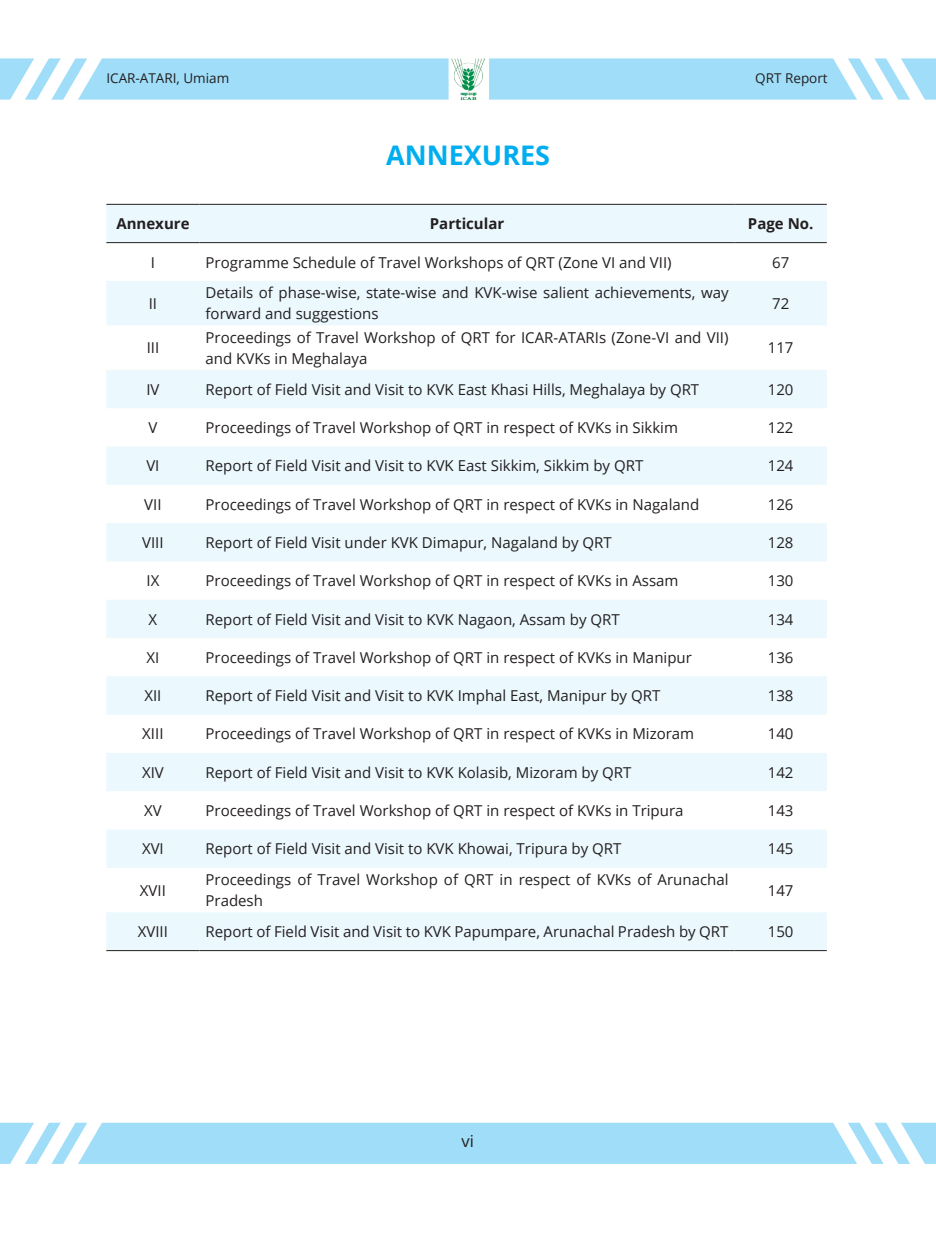
<style>
.page{position:relative;width:936px;height:1234px;background:#fff}
.page>*{position:absolute;margin:0;border:0;box-sizing:border-box;transform-origin:0 0}
.t1{font:700 27px "Open Sans";color:#00aeef}
.t2{font:16.5px "Open Sans";color:#231f20}
.t3{font:15px/21px "Open Sans";color:#231f20}
.t4{font:700 15px "Open Sans";color:#231f20}
.t5{font:13.5px "Open Sans";color:#231f20}
</style>
<div class="page">
<div style="left:1px;top:59px;width:934px;height:40px;background:#9fddf8"></div>
<div style="left:0;top:58px;width:935px;height:42px;border:2px solid #9fddf8"></div>
<div style="left:1px;top:1123px;width:934px;height:39px;background:#9fddf8"></div>
<div style="left:0;top:1122px;width:935px;height:41px;border:2px solid #9fddf8"></div>
<svg style="left:0;top:58px;width:118px;height:42px"></svg>
<svg style="left:0;top:1122px;width:118px;height:42px"></svg>
<svg style="left:816px;top:58px;width:119px;height:42px"></svg>
<svg style="left:816px;top:1122px;width:119px;height:42px"></svg>
<div style="left:449px;top:54px;width:40px;height:51px;background:#fff"></div>
<img style="left:451px;top:58px;width:33px;height:42px">
<svg style="left:106px;top:205px;width:720px;height:745px;fill:#ebf8fd"></svg>
<hr style="left:106px;top:950px;width:93px;height:1px;background:#231f20">
<hr style="left:199px;top:950px;width:535px;height:1px;background:#231f20">
<hr style="left:734px;top:950px;width:92px;height:1px;background:#231f20">
<hr style="left:106px;top:204px;width:93px;height:1px;background:#231f20">
<hr style="left:199px;top:204px;width:535px;height:1px;background:#231f20">
<hr style="left:734px;top:204px;width:92px;height:1px;background:#231f20">
<hr style="left:106px;top:242px;width:93px;height:1px;background:#231f20">
<hr style="left:199px;top:242px;width:535px;height:1px;background:#231f20">
<hr style="left:734px;top:242px;width:92px;height:1px;background:#231f20">
<p class="t5" style="left:106px;top:68px;width:124px">ICAR-ATARI, Umiam</p>
<p class="t5" style="left:755px;top:68px;width:74px">QRT Report</p>
<p class="t1" style="left:386px;top:136px;width:165px">ANNEXURES</p>
<p class="t4" style="left:116px;top:213px;width:75px">Annexure</p>
<p class="t4" style="left:430px;top:213px;width:76px">Particular</p>
<p class="t4" style="left:748px;top:213px;width:67px">Page No.</p>
<p class="t3" style="left:151px;top:251px;width:6px">I</p>
<p class="t3" style="left:205px;top:251px;width:467px">Programme Schedule of Travel Workshops of QRT (Zone VI and VII)</p>
<p class="t3" style="left:772px;top:251px;width:19px">67</p>
<p class="t3" style="left:149px;top:292px;width:10px">II</p>
<p class="t3" style="left:205px;top:282px;width:524px">Details of phase-wise, state-wise and KVK-wise salient achievements, way forward and suggestions</p>
<p class="t3" style="left:772px;top:292px;width:19px">72</p>
<p class="t3" style="left:147px;top:337px;width:14px">III</p>
<p class="t3" style="left:205px;top:326px;width:524px">Proceedings of Travel Workshop of QRT for ICAR-ATARIs (Zone-VI and VII) and KVKs in Meghalaya</p>
<p class="t3" style="left:767px;top:337px;width:27px">117</p>
<p class="t3" style="left:146px;top:378px;width:15px">IV</p>
<p class="t3" style="left:205px;top:378px;width:495px">Report of Field Visit and Visit to KVK East Khasi Hills, Meghalaya by QRT</p>
<p class="t3" style="left:767px;top:378px;width:27px">120</p>
<p class="t3" style="left:148px;top:416px;width:10px">V</p>
<p class="t3" style="left:205px;top:416px;width:474px">Proceedings of Travel Workshop of QRT in respect of KVKs in Sikkim</p>
<p class="t3" style="left:767px;top:416px;width:27px">122</p>
<p class="t3" style="left:146px;top:455px;width:15px">VI</p>
<p class="t3" style="left:205px;top:455px;width:439px">Report of Field Visit and Visit to KVK East Sikkim, Sikkim by QRT</p>
<p class="t3" style="left:767px;top:455px;width:27px">124</p>
<p class="t3" style="left:144px;top:493px;width:19px">VII</p>
<p class="t3" style="left:205px;top:493px;width:495px">Proceedings of Travel Workshop of QRT in respect of KVKs in Nagaland</p>
<p class="t3" style="left:767px;top:493px;width:27px">126</p>
<p class="t3" style="left:142px;top:531px;width:23px">VIII</p>
<p class="t3" style="left:205px;top:531px;width:407px">Report of Field Visit under KVK Dimapur, Nagaland by QRT</p>
<p class="t3" style="left:767px;top:531px;width:27px">128</p>
<p class="t3" style="left:146px;top:570px;width:14px">IX</p>
<p class="t3" style="left:205px;top:570px;width:474px">Proceedings of Travel Workshop of QRT in respect of KVKs in Assam</p>
<p class="t3" style="left:767px;top:570px;width:27px">130</p>
<p class="t3" style="left:149px;top:608px;width:10px">X</p>
<p class="t3" style="left:205px;top:608px;width:415px">Report of Field Visit and Visit to KVK Nagaon, Assam by QRT</p>
<p class="t3" style="left:767px;top:608px;width:27px">134</p>
<p class="t3" style="left:146px;top:646px;width:14px">XI</p>
<p class="t3" style="left:205px;top:646px;width:488px">Proceedings of Travel Workshop of QRT in respect of KVKs in Manipur</p>
<p class="t3" style="left:767px;top:646px;width:27px">136</p>
<p class="t3" style="left:144px;top:684px;width:19px">XII</p>
<p class="t3" style="left:205px;top:684px;width:456px">Report of Field Visit and Visit to KVK Imphal East, Manipur by QRT</p>
<p class="t3" style="left:767px;top:684px;width:27px">138</p>
<p class="t3" style="left:142px;top:723px;width:23px">XIII</p>
<p class="t3" style="left:205px;top:723px;width:490px">Proceedings of Travel Workshop of QRT in respect of KVKs in Mizoram</p>
<p class="t3" style="left:767px;top:723px;width:27px">140</p>
<p class="t3" style="left:142px;top:761px;width:23px">XIV</p>
<p class="t3" style="left:205px;top:761px;width:427px">Report of Field Visit and Visit to KVK Kolasib, Mizoram by QRT</p>
<p class="t3" style="left:767px;top:761px;width:27px">142</p>
<p class="t3" style="left:144px;top:799px;width:19px">XV</p>
<p class="t3" style="left:205px;top:799px;width:479px">Proceedings of Travel Workshop of QRT in respect of KVKs in Tripura</p>
<p class="t3" style="left:767px;top:799px;width:27px">143</p>
<p class="t3" style="left:142px;top:837px;width:23px">XVI</p>
<p class="t3" style="left:205px;top:837px;width:417px">Report of Field Visit and Visit to KVK Khowai, Tripura by QRT</p>
<p class="t3" style="left:767px;top:837px;width:27px">145</p>
<p class="t3" style="left:140px;top:879px;width:27px">XVII</p>
<p class="t3" style="left:205px;top:868px;width:524px">Proceedings of Travel Workshop of QRT in respect of KVKs of Arunachal<br>Pradesh</p>
<p class="t3" style="left:767px;top:879px;width:27px">147</p>
<p class="t3" style="left:138px;top:920px;width:32px">XVIII</p>
<p class="t3" style="left:205px;top:920px;width:524px">Report of Field Visit and Visit to KVK Papumpare, Arunachal Pradesh by QRT</p>
<p class="t3" style="left:767px;top:920px;width:27px">150</p>
<p class="t2" style="left:461px;top:1129px;width:14px">vi</p>
</div>
